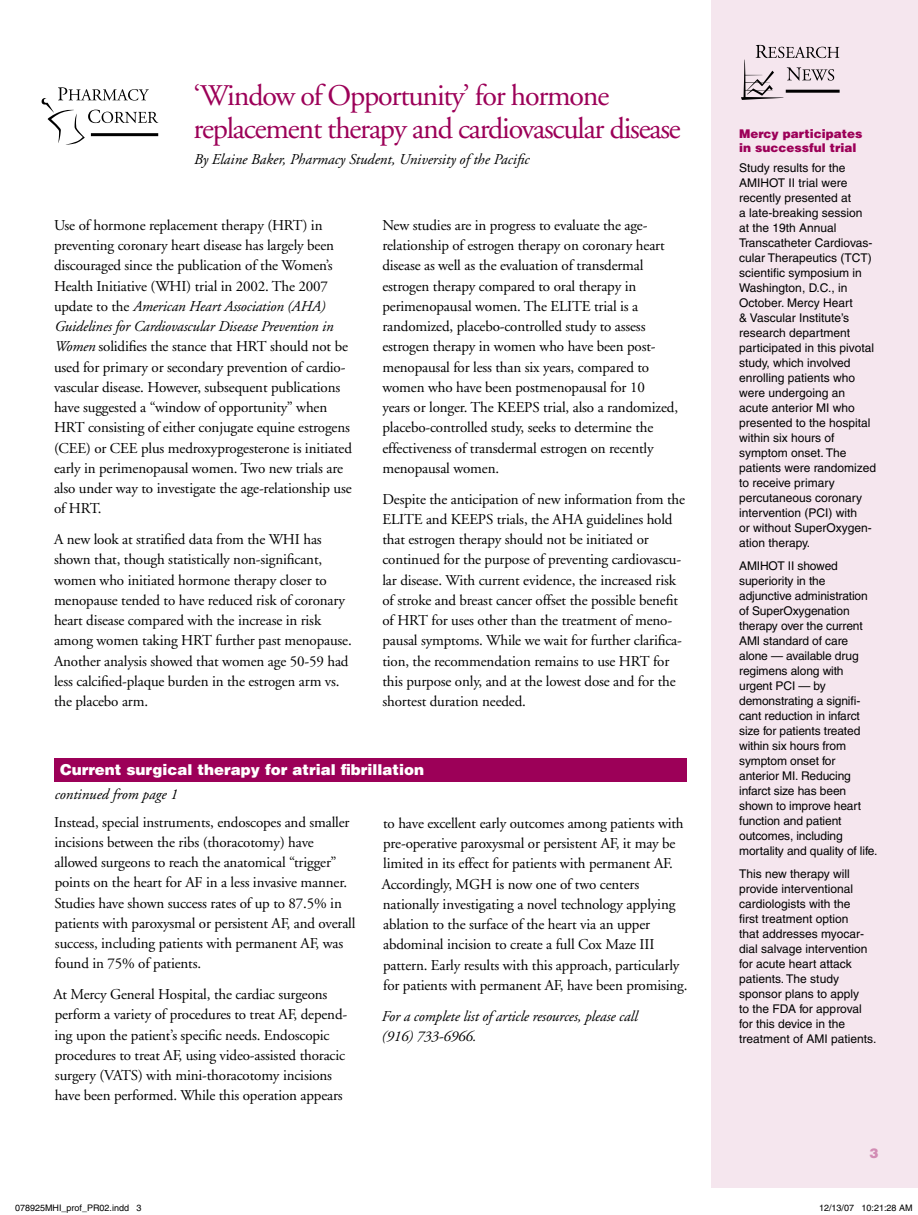
<style>
.page{position:relative;width:918px;height:1215px;background:#fff}
.page>*{position:absolute;margin:0;border:0;box-sizing:border-box;transform-origin:0 0}
.t1{font:30px/33px "Adobe Garamond";letter-spacing:-.04em;color:#9c0058}
.t2{font:15px/20.2px "Adobe Garamond";letter-spacing:-.01em;color:#000}
.t3{font:italic 15px/20.2px "Adobe Garamond";letter-spacing:-.005em;color:#000}
.t4{font:900 15px "Helvetica";color:#fff}
.t5{font:12px/15px "Helvetica";color:#000}
.t6{font:900 12px/14.4px "Helvetica";color:#9c0058}
.t7{font:9px "Helvetica";color:#000}
.s1{font-style:italic}
</style>
<div class="page">
<div style="left:711px;top:0;width:207px;height:1188px;background:#f5e6ee"></div>
<svg style="left:42px;top:87px;width:116px;height:58px"></svg>
<hr style="left:91px;top:133px;width:67px;height:3px;background:#000">
<svg style="left:741px;top:45px;width:98px;height:55px"></svg>
<hr style="left:786px;top:90px;width:54px;height:3px;background:#000">
<div style="left:54px;top:758px;width:633px;height:24px;background:#9c0058"></div>
<h1 class="t1" style="left:194px;top:80px;width:489px">‘Window of Opportunity’ for hormone replacement therapy and cardiovascular disease</h1>
<p class="t3" style="left:194px;top:149px;width:337px">By Elaine Baker, Pharmacy Student, University of the Pacific</p>
<p class="t2" style="left:54px;top:215px;width:300px">Use of hormone replacement therapy (HRT) in preventing coronary heart disease has largely been discouraged since the publication of the Women’s Health Initiative (WHI) trial in 2002. The 2007 update to the <span class="s1">American Heart Association (AHA)<br>Guidelines for Cardiovascular Disease Prevention in Women</span> solidifies the stance that HRT should not be used for primary or secondary prevention of cardio&shy;vascular disease. However, subsequent publications have suggested a “window of opportunity” when HRT consisting of either conjugate equine estrogens (CEE) or CEE plus medroxyprogesterone is initiated early in perimenopausal women. Two new trials are also under way to investigate the age-relationship use of HRT.</p>
<p class="t2" style="left:54px;top:530px;width:299px">A new look at stratified data from the WHI has shown that, though statistically non-significant, women who initiated hormone therapy closer to menopause tended to have reduced risk of coronary heart disease compared with the increase in risk among women taking HRT further past menopause.<br>Another analysis showed that women age 50-59 had less calcified-plaque burden in the estrogen arm vs. the placebo arm.</p>
<p class="t2" style="left:382px;top:215px;width:297px">New studies are in progress to evaluate the age&shy;relationship of estrogen therapy on coronary heart disease as well as the evaluation of transdermal estrogen therapy compared to oral therapy in perimenopausal women. The ELITE trial is a randomized, placebo-controlled study to assess estrogen therapy in women who have been post&shy;menopausal for less than six years, compared to women who have been postmenopausal for 10<br>years or longer. The KEEPS trial, also a randomized, placebo-controlled study, seeks to determine the effectiveness of transdermal estrogen on recently menopausal women.</p>
<p class="t2" style="left:382px;top:489px;width:304px">Despite the anticipation of new information from the ELITE and KEEPS trials, the AHA guidelines hold that estrogen therapy should not be initiated or continued for the purpose of preventing cardiovascu&shy;lar disease. With current evidence, the increased risk of stroke and breast cancer offset the possible benefit of HRT for uses other than the treatment of meno&shy;pausal symptoms. While we wait for further clarifica&shy;tion, the recommendation remains to use HRT for this purpose only, and at the lowest dose and for the shortest duration needed.</p>
<p class="t4" style="left:60px;top:760px;width:366px">Current surgical therapy for atrial fibrillation</p>
<p class="t3" style="left:54px;top:785px;width:125px">continued from page 1</p>
<p class="t2" style="left:54px;top:812px;width:303px">Instead, special instruments, endoscopes and smaller incisions between the ribs (thoracotomy) have allowed surgeons to reach the anatomical “trigger” points on the heart for AF in a less invasive manner.<br>Studies have shown success rates of up to 87.5% in patients with paroxysmal or persistent AF, and overall success, including patients with permanent AF, was found in 75% of patients.</p>
<p class="t2" style="left:53px;top:985px;width:295px">At Mercy General Hospital, the cardiac surgeons perform a variety of procedures to treat AF, depend&shy;ing upon the patient’s specific needs. Endoscopic procedures to treat AF, using video-assisted thoracic surgery (VATS) with mini-thoracotomy incisions have been performed. While this operation appears</p>
<p class="t2" style="left:382px;top:813px;width:307px">to have excellent early outcomes among patients with pre-operative paroxysmal or persistent AF, it may be limited in its effect for patients with permanent AF.<br>Accordingly, MGH is now one of two centers nationally investigating a novel technology applying ablation to the surface of the heart via an upper abdominal incision to create a full Cox Maze III pattern. Early results with this approach, particularly for patients with permanent AF, have been promising.</p>
<p class="t3" style="left:381px;top:1006px;width:257px">For a complete list of article resources, please call (916) 733-6966.</p>
<p class="t6" style="left:739px;top:126px;width:125px">Mercy participates in successful trial</p>
<p class="t5" style="left:739px;top:160px;width:138px">Study results for the<br>AMIHOT II trial were recently presented at<br>a late-breaking session<br>at the 19th Annual<br>Transcatheter Cardiovas&shy;cular Therapeutics (TCT) scientific symposium in<br>Washington, D.C., in<br>October. Mercy Heart<br>&amp; Vascular Institute’s research department participated in this pivotal study, which involved enrolling patients who were undergoing an acute anterior MI who presented to the hospital within six hours of symptom onset. The patients were randomized to receive primary percutaneous coronary intervention (PCI) with<br>or without SuperOxygen&shy;ation therapy.</p>
<p class="t5" style="left:739px;top:558px;width:140px">AMIHOT II showed superiority in the adjunctive administration of SuperOxygenation therapy over the current<br>AMI standard of care alone — available drug regimens along with urgent PCI — by demonstrating a signifi&shy;cant reduction in infarct size for patients treated within six hours from symptom onset for anterior MI. Reducing infarct size has been shown to improve heart function and patient outcomes, including mortality and quality of life.</p>
<p class="t5" style="left:739px;top:866px;width:139px">This new therapy will provide interventional cardiologists with the<br>first treatment option<br>that addresses myocar&shy;dial salvage intervention for acute heart attack patients. The study sponsor plans to apply<br>to the FDA for approval for this device in the treatment of AMI patients.</p>
<p class="t7" style="left:15px;top:1202px;width:128px">078925MHI_prof_PR02.indd 3</p>
<p class="t7" style="left:819px;top:1202px;width:95px">12/13/07 10:21:28 AM</p>
</div>
